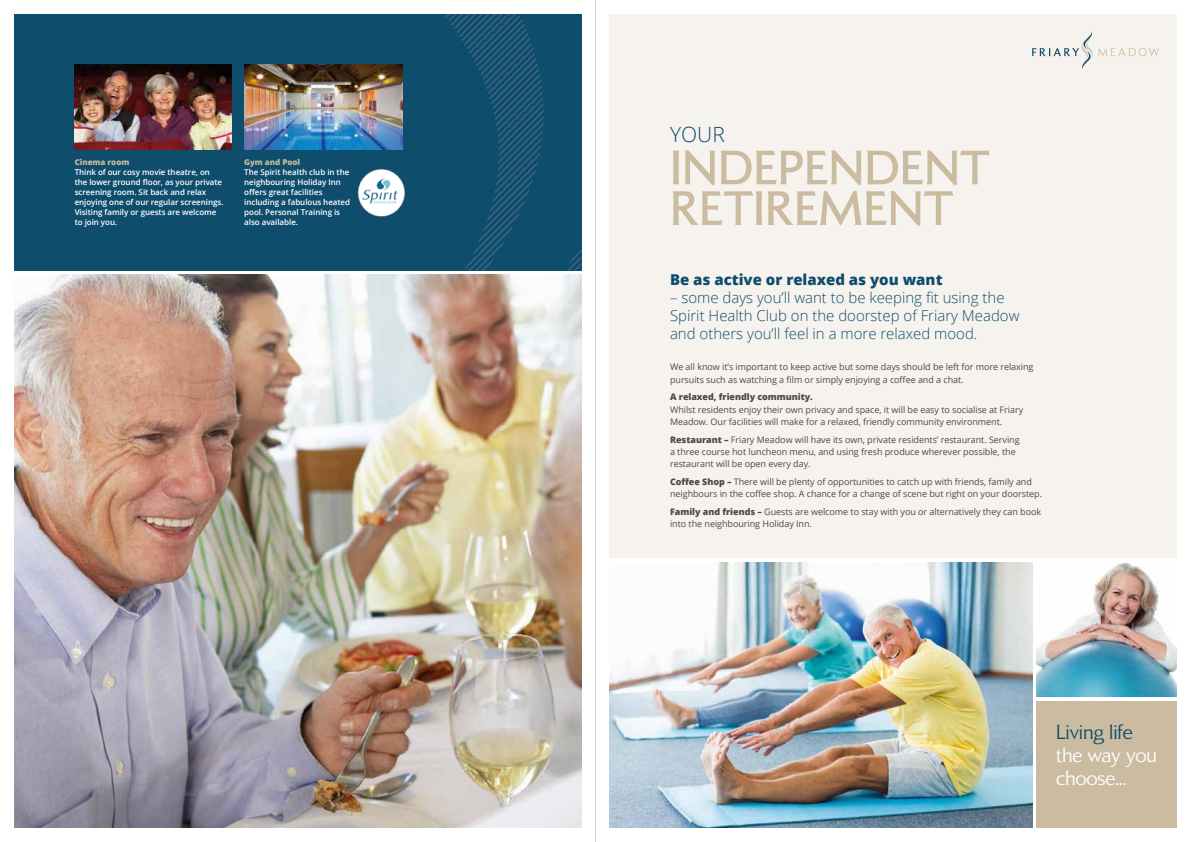
<style>
.page{position:relative;width:1191px;height:842px;background:#fff}
.page>*{position:absolute;margin:0;border:0;box-sizing:border-box;transform-origin:0 0}
.t1{font:600 50.4px/40.6px "Incarnatus II";color:#cbbba0}
.t2{font:300 21.5px/23px "Incarnatus II";letter-spacing:-.01em;color:#fff}
.t3{font:300 21.5px "Incarnatus II";letter-spacing:-.01em;color:#0f4d6c}
.t4{font:300 21px "Open Sans";color:#0f4d6c}
.t5{font:300 15px/17.9px "Open Sans";color:#0f4d6c}
.t6{font:800 15px "Open Sans";color:#0f4d6c}
.t7{font:9px/12.2px "Open Sans";letter-spacing:-.005em;color:#4a4a49}
.t8{font:800 9px "Open Sans";letter-spacing:-.005em;color:#4a4a49}
.t9{font:600 8px/10px "Open Sans";letter-spacing:-.005em;color:#fff}
.t10{font:800 8px "Open Sans";letter-spacing:-.005em;color:#cbbba0}
.s1{font-weight:800}
</style>
<div class="page">
<div style="left:609px;top:14px;width:567px;height:544px;background:#f6f3ee"></div>
<div style="left:14px;top:14px;width:567px;height:257px;background:#0f4d6c"></div>
<svg style="left:446px;top:14px;width:135px;height:257px"></svg>
<svg style="left:1032px;top:31px;width:127px;height:38px"></svg>
<img style="left:609px;top:562px;width:423px;height:266px">
<img style="left:75px;top:65px;width:157px;height:84px">
<img style="left:1036px;top:562px;width:140px;height:135px">
<img style="left:244px;top:65px;width:158px;height:84px">
<div style="left:1036px;top:701px;width:140px;height:127px;background:#cbbba0"></div>
<img style="left:14px;top:275px;width:567px;height:553px">
<img style="left:357px;top:169px;width:48px;height:48px">
<hr style="left:595px;top:0;width:1px;height:842px;background:#000">
<p class="t10" style="left:75px;top:156px;width:56px">Cinema room</p>
<p class="t9" style="left:75px;top:167px;width:150px">Think of our cosy movie theatre, on the lower ground floor, as your private screening room. Sit back and relax enjoying one of our regular screenings.<br>Visiting family or guests are welcome to join you.</p>
<p class="t10" style="left:244px;top:156px;width:57px">Gym and Pool</p>
<p class="t9" style="left:244px;top:167px;width:107px">The Spirit health club in the neighbouring Holiday Inn offers great facilities including a fabulous heated pool. Personal Training is also available.</p>
<h3 class="t4" style="left:670px;top:120px;width:56px">YOUR</h3>
<h1 class="t1" style="left:670px;top:148px;width:321px">INDEPENDENT<br>RETIREMENT</h1>
<h3 class="t6" style="left:670px;top:268px;width:274px">Be as active or relaxed as you want</h3>
<h3 class="t5" style="left:670px;top:288px;width:351px">– some days you’ll want to be keeping fit using the<br>Spirit Health Club on the doorstep of Friary Meadow and others you’ll feel in a more relaxed mood.</h3>
<p class="t7" style="left:670px;top:361px;width:365px">We all know it’s important to keep active but some days should be left for more relaxing pursuits such as watching a film or simply enjoying a coffee and a chat.</p>
<p class="t8" style="left:670px;top:390px;width:144px">A relaxed, friendly community.</p>
<p class="t7" style="left:670px;top:403px;width:355px">Whilst residents enjoy their own privacy and space, it will be easy to socialise at Friary<br>Meadow. Our facilities will make for a relaxed, friendly community environment.</p>
<p class="t7" style="left:670px;top:433px;width:351px"><span class="s1">Restaurant –</span> Friary Meadow will have its own, private residents’ restaurant. Serving a three course hot luncheon menu, and using fresh produce wherever possible, the restaurant will be open every day.</p>
<p class="t7" style="left:670px;top:475px;width:373px"><span class="s1">Coffee Shop –</span> There will be plenty of opportunities to catch up with friends, family and neighbours in the coffee shop. A chance for a change of scene but right on your doorstep.</p>
<p class="t7" style="left:670px;top:505px;width:373px"><span class="s1">Family and friends –</span> Guests are welcome to stay with you or alternatively they can book into the neighbouring Holiday Inn.</p>
<h2 class="t3" style="left:1056px;top:720px;width:78px">Living life</h2>
<h2 class="t2" style="left:1056px;top:744px;width:102px">the way you choose...</h2>
</div>
